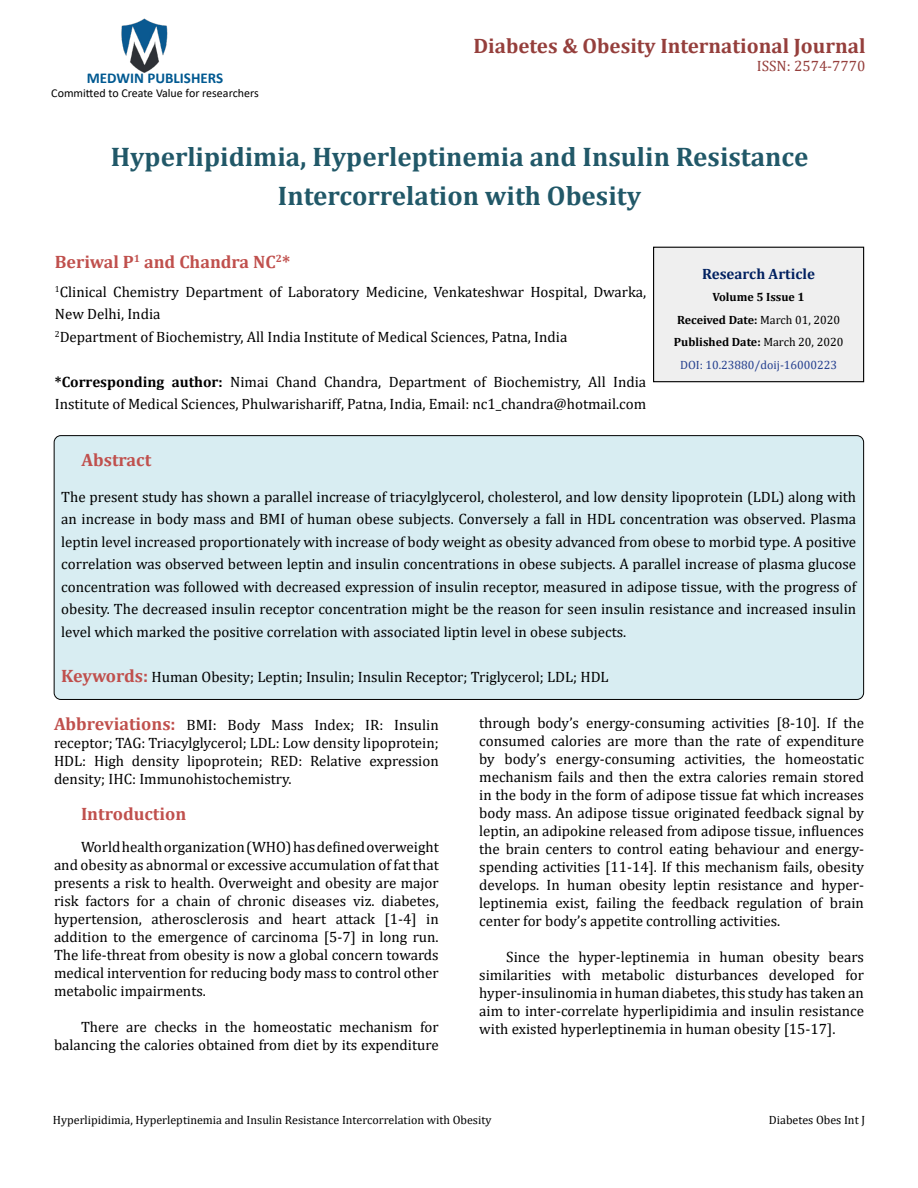
<style>
.page{position:relative;width:918px;height:1188px;background:#fff}
.page>*{position:absolute;margin:0;border:0;box-sizing:border-box;transform-origin:0 0}
.t1{font:700 27px/39px "Cambria";color:#215868;text-align:center}
.t2{font:700 21px "Cambria";color:#953f3c}
.t3{font:700 18px "Cambria";color:#c0504d}
.t4{font:15px/18px "Cambria";color:#000;text-align:justify}
.t5{font:700 15px "Calibri";color:#005991}
.t6{font:700 15px "Cambria";color:#002060}
.t7{font:15px "Cambria";color:#953f3c}
.t8{font:12px "Cambria";color:#000}
.t9{font:700 12px/22.5px "Cambria";color:#000;text-align:center}
.t10{font:12px "Calibri";color:#000}
.s1{font-weight:700}
.s2{font-weight:400}
.s3{font-weight:400;color:#25408f}
.s4{font-weight:700;font-size:18px;color:#c0504d}
</style>
<div class="page">
<img style="left:121px;top:18px;width:47px;height:55px">
<div style="left:654px;top:247px;width:210px;height:135px;background:#efefef"></div>
<div style="left:653px;top:247px;width:211px;height:135px;border:1px solid #000"></div>
<div style="left:54px;top:436px;width:810px;height:263px;background:#d8edf2;border-radius:7px"></div>
<p class="t5" style="left:87px;top:67px;width:138px">MEDWIN PUBLISHERS</p>
<p class="t10" style="left:51px;top:85px;width:209px">Committed to Create Value for researchers</p>
<h2 class="t2" style="left:473px;top:31px;width:394px">Diabetes &amp; Obesity International Journal</h2>
<p class="t7" style="left:757px;top:57px;width:110px">ISSN: 2574-7770</p>
<h1 class="t1" style="left:111px;top:136px;width:699px">Hyperlipidimia, Hyperleptinemia and Insulin Resistance<br>Intercorrelation with Obesity</h1>
<p class="t3" style="left:55px;top:249px;width:237px">Beriwal P<sup>1</sup> and Chandra NC<sup>2</sup>*</p>
<p class="t4" style="left:55px;top:280px;width:593px;line-height:22.5px;text-align:left"><sup>1</sup>Clinical Chemistry Department of Laboratory Medicine, Venkateshwar Hospital, Dwarka,<br>New Delhi, India<br><sup>2</sup>Department of Biochemistry, All India Institute of Medical Sciences, Patna, India</p>
<p class="t4" style="left:55px;top:370px;width:593px;line-height:22.5px"><span class="s1">*Corresponding author:</span> Nimai Chand Chandra, Department of Biochemistry, All India<br>Institute of Medical Sciences, Phulwarishariff, Patna, India, Email: nc1_chandra@hotmail.com</p>
<p class="t6" style="left:702px;top:263px;width:114px">Research Article</p>
<p class="t9" style="left:674px;top:286px;width:171px">Volume 5 Issue 1<br>Received Date: <span class="s2">March 01, 2020<br></span>Published Date: <span class="s2">March 20, 2020<br></span><span class="s3">DOI: 10.23880/doij-16000223</span></p>
<p class="t3" style="left:82px;top:447px;width:71px">Abstract</p>
<p class="t4" style="left:61px;top:485px;width:797px;line-height:22.5px">The present study has shown a parallel increase of triacylglycerol, cholesterol, and low density lipoprotein (LDL) along with an increase in body mass and BMI of human obese subjects. Conversely a fall in HDL concentration was observed. Plasma leptin level increased proportionately with increase of body weight as obesity advanced from obese to morbid type. A positive correlation was observed between leptin and insulin concentrations in obese subjects. A parallel increase of plasma glucose concentration was followed with decreased expression of insulin receptor, measured in adipose tissue, with the progress of obesity. The decreased insulin receptor concentration might be the reason for seen insulin resistance and increased insulin level which marked the positive correlation with associated liptin level in obese subjects.</p>
<p class="t4" style="left:61px;top:667px;width:549px"><span class="s4">Keywords:</span> Human Obesity; Leptin; Insulin; Insulin Receptor; Triglycerol; LDL; HDL</p>
<p class="t4" style="left:54px;top:716px;width:386px"><span class="s4">Abbreviations:</span> BMI: Body Mass Index; IR: Insulin receptor; TAG: Triacylglycerol; LDL: Low density lipoprotein; HDL: High density lipoprotein; RED: Relative expression density; IHC: Immunohistochemistry.</p>
<p class="t3" style="left:81px;top:801px;width:107px">Introduction</p>
<p class="t4" style="left:54px;top:837px;width:386px;text-indent:27px">World health organization (WHO) has defined overweight and obesity as abnormal or excessive accumulation of fat that presents a risk to health. Overweight and obesity are major risk factors for a chain of chronic diseases viz. diabetes, hypertension, atherosclerosis and heart attack [1-4] in addition to the emergence of carcinoma [5-7] in long run.<br>The life-threat from obesity is now a global concern towards medical intervention for reducing body mass to control other metabolic impairments.</p>
<p class="t4" style="left:54px;top:1017px;width:386px;text-align:right">There are checks in the homeostatic mechanism for balancing the calories obtained from diet by its expenditure</p>
<p class="t4" style="left:479px;top:714px;width:386px">through body’s energy-consuming activities [8-10]. If the consumed calories are more than the rate of expenditure by body’s energy-consuming activities, the homeostatic mechanism fails and then the extra calories remain stored in the body in the form of adipose tissue fat which increases body mass. An adipose tissue originated feedback signal by leptin, an adipokine released from adipose tissue, influences the brain centers to control eating behaviour and energy&shy;spending activities [11-14]. If this mechanism fails, obesity develops. In human obesity leptin resistance and hyper&shy;leptinemia exist, failing the feedback regulation of brain center for body’s appetite controlling activities.</p>
<p class="t4" style="left:479px;top:948px;width:386px;text-indent:27px">Since the hyper-leptinemia in human obesity bears similarities with metabolic disturbances developed for hyper-insulinomia in human diabetes, this study has taken an aim to inter-correlate hyperlipidimia and insulin resistance with existed hyperleptinemia in human obesity [15-17].</p>
<p class="t8" style="left:53px;top:1113px;width:440px">Hyperlipidimia, Hyperleptinemia and Insulin Resistance Intercorrelation with Obesity</p>
<p class="t8" style="left:769px;top:1113px;width:98px">Diabetes Obes Int J</p>
</div>
